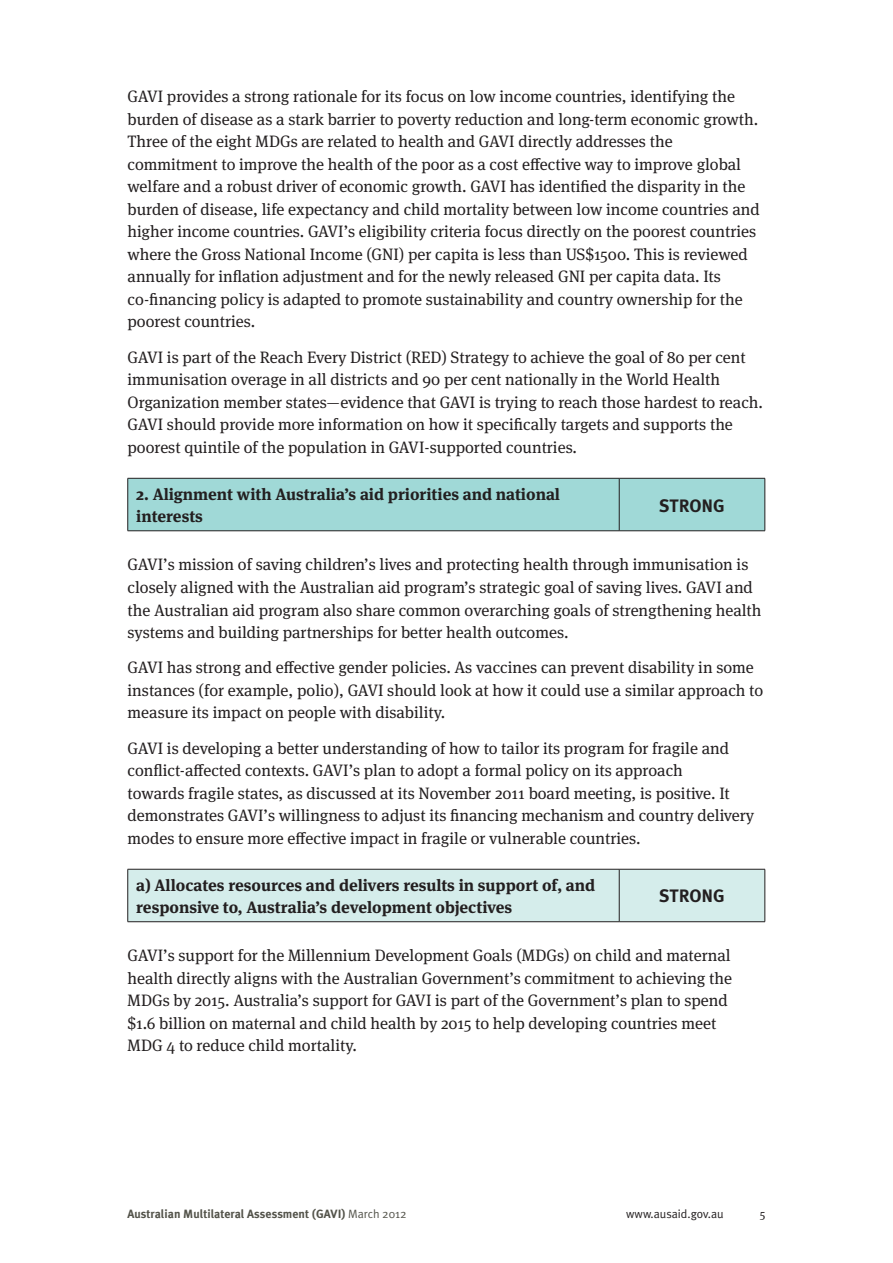
<style>
.page{position:relative;width:893px;height:1263px;background:#fff}
.page>*{position:absolute;margin:0;border:0;box-sizing:border-box;transform-origin:0 0}
._08bbbb_RIGHT_COLUMN{font:700 18px "Meta Plus";color:#231f20}
._04__BODY_TEXT{font:16.5px/22.5px "Meta Serif OT";color:#231f20}
._04__BODY_TEXT-2{font:700 16.5px/22.5px "Meta Serif OT";color:#231f20}
.t1{font:700 12px "Meta Plus";color:#53534a}
.t2{font:12px "Meta Plus Normal";color:#231f20}
.t3{font:12px "Meta Serif OT";color:#231f20}
.s1{font-family:"Meta Plus Normal";font-weight:400}
</style>
<div class="page">
<div style="left:128px;top:479px;width:637px;height:51px;background:#a0d9d7"></div>
<hr style="left:619px;top:478px;width:1px;height:53px;background:#231f20">
<hr style="left:128px;top:478px;width:491px;height:1px;background:#231f20">
<hr style="left:127px;top:478px;width:1px;height:53px;background:#231f20">
<hr style="left:619px;top:478px;width:146px;height:1px;background:#231f20">
<hr style="left:765px;top:478px;width:1px;height:53px;background:#231f20">
<hr style="left:128px;top:530px;width:491px;height:1px;background:#231f20">
<hr style="left:619px;top:530px;width:146px;height:1px;background:#231f20">
<div style="left:128px;top:870px;width:637px;height:51px;background:#d5edeb"></div>
<hr style="left:128px;top:869px;width:491px;height:1px;background:#231f20">
<hr style="left:619px;top:869px;width:146px;height:1px;background:#231f20">
<hr style="left:619px;top:869px;width:1px;height:52px;background:#231f20">
<hr style="left:128px;top:921px;width:491px;height:1px;background:#231f20">
<hr style="left:619px;top:921px;width:146px;height:1px;background:#231f20">
<hr style="left:127px;top:869px;width:1px;height:52px;background:#231f20">
<hr style="left:765px;top:869px;width:1px;height:52px;background:#231f20">
<p class="_04__BODY_TEXT" style="left:128px;top:86px;width:634px">GAVI provides a strong rationale for its focus on low income countries, identifying the burden of disease as a stark barrier to poverty reduction and long-term economic growth.<br>Three of the eight MDGs are related to health and GAVI directly addresses the commitment to improve the health of the poor as a cost effective way to improve global welfare and a robust driver of economic growth. GAVI has identified the disparity in the burden of disease, life expectancy and child mortality between low income countries and higher income countries. GAVI’s eligibility criteria focus directly on the poorest countries where the Gross National Income (GNI) per capita is less than US$1500. This is reviewed annually for inflation adjustment and for the newly released GNI per capita data. Its co-financing policy is adapted to promote sustainability and country ownership for the poorest countries.</p>
<p class="_04__BODY_TEXT" style="left:128px;top:346px;width:637px">GAVI is part of the Reach Every District (RED) Strategy to achieve the goal of 80 per cent immunisation overage in all districts and 90 per cent nationally in the World Health Organization member states—evidence that GAVI is trying to reach those hardest to reach.<br>GAVI should provide more information on how it specifically targets and supports the poorest quintile of the population in GAVI-supported countries.</p>
<p class="_04__BODY_TEXT-2" style="left:136px;top:483px;width:425px">2. Alignment with Australia’s aid priorities and national interests</p>
<p class="_08bbbb_RIGHT_COLUMN" style="left:659px;top:495px;width:67px">STRONG</p>
<p class="_04__BODY_TEXT" style="left:128px;top:554px;width:635px">GAVI’s mission of saving children’s lives and protecting health through immunisation is closely aligned with the Australian aid program’s strategic goal of saving lives. GAVI and the Australian aid program also share common overarching goals of strengthening health systems and building partnerships for better health outcomes.</p>
<p class="_04__BODY_TEXT" style="left:128px;top:657px;width:637px">GAVI has strong and effective gender policies. As vaccines can prevent disability in some instances (for example, polio), GAVI should look at how it could use a similar approach to measure its impact on people with disability.</p>
<p class="_04__BODY_TEXT" style="left:128px;top:737px;width:628px">GAVI is developing a better understanding of how to tailor its program for fragile and conflict-affected contexts. GAVI’s plan to adopt a formal policy on its approach<br>towards fragile states, as discussed at its November 2011 board meeting, is positive. It demonstrates GAVI’s willingness to adjust its financing mechanism and country delivery modes to ensure more effective impact in fragile or vulnerable countries.</p>
<p class="_04__BODY_TEXT-2" style="left:136px;top:874px;width:460px">a) Allocates resources and delivers results in support of, and responsive to, Australia’s development objectives</p>
<p class="_08bbbb_RIGHT_COLUMN" style="left:659px;top:886px;width:67px">STRONG</p>
<p class="_04__BODY_TEXT" style="left:128px;top:945px;width:606px">GAVI’s support for the Millennium Development Goals (MDGs) on child and maternal health directly aligns with the Australian Government’s commitment to achieving the MDGs by 2015. Australia’s support for GAVI is part of the Government’s plan to spend $1.6 billion on maternal and child health by 2015 to help developing countries meet MDG 4 to reduce child mortality.</p>
<p class="t1" style="left:128px;top:1207px;width:280px">Australian Multilateral Assessment (GAVI) <span class="s1">March 2012</span></p>
<p class="t2" style="left:626px;top:1207px;width:99px">www.ausaid.gov.au</p>
<p class="t3" style="left:760px;top:1207px;width:7px">5</p>
</div>
